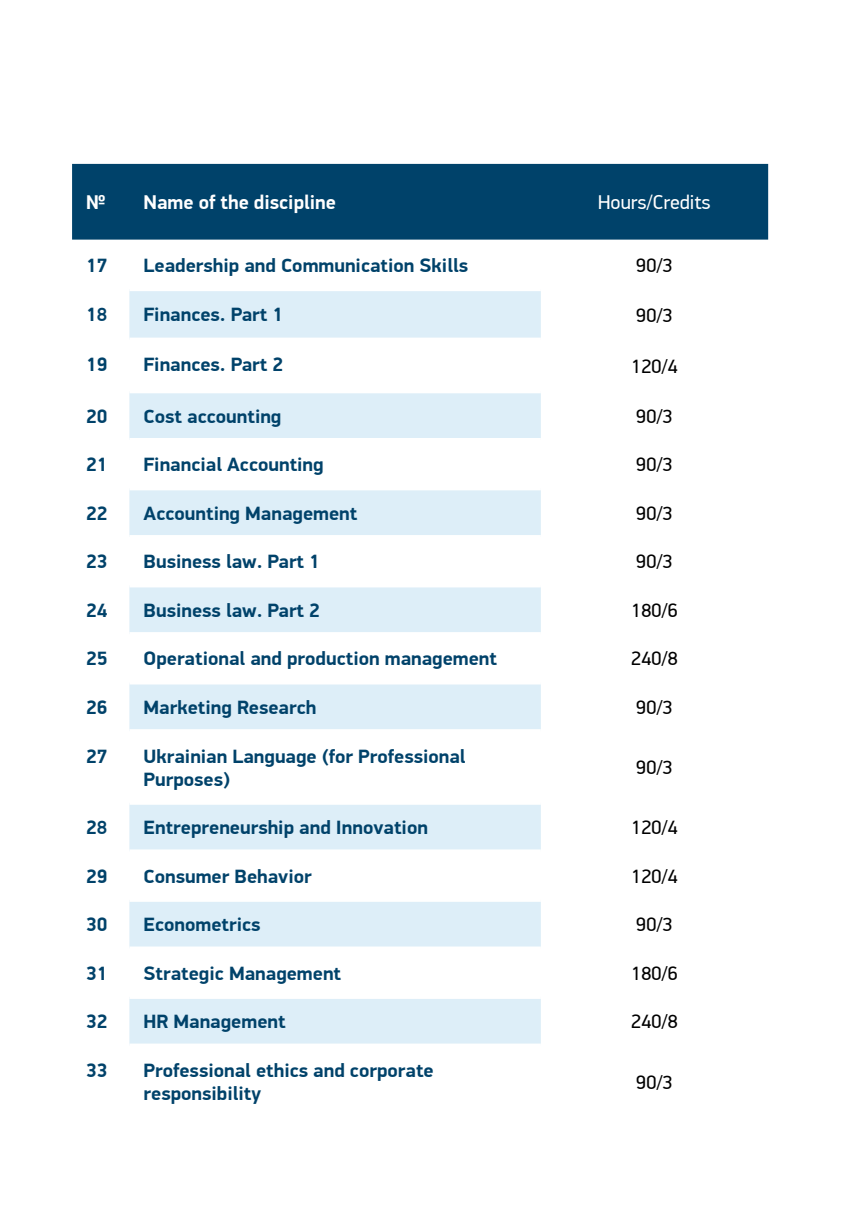
<style>
.page{position:relative;width:857px;height:1225px;background:#fff}
.page>*{position:absolute;margin:0;border:0;box-sizing:border-box;transform-origin:0 0}
.t1{font:700 20px "PF Din Display Pro";color:#fff}
.t2{font:20px "PF Din Display Pro";color:#fff}
.t3{font:700 19.4px/23.2px "PF Din Display Pro";color:#00426a}
.t4{font:19.4px "PF Din Display Pro";color:#000}
</style>
<div class="page">
<svg style="left:129px;top:291px;width:411px;height:752px;fill:#ddeef8"></svg>
<svg style="left:129px;top:337px;width:411px;height:4px"></svg>
<hr style="left:129px;top:389px;width:411px;height:4px;background:#fff">
<hr style="left:129px;top:438px;width:411px;height:4px;background:#fff">
<hr style="left:129px;top:486px;width:411px;height:4px;background:#fff">
<hr style="left:129px;top:535px;width:411px;height:4px;background:#fff">
<hr style="left:129px;top:583px;width:411px;height:4px;background:#fff">
<hr style="left:129px;top:632px;width:411px;height:4px;background:#fff">
<hr style="left:129px;top:680px;width:411px;height:4px;background:#fff">
<hr style="left:129px;top:729px;width:411px;height:4px;background:#fff">
<hr style="left:129px;top:801px;width:411px;height:3px;background:#fff">
<svg style="left:129px;top:849px;width:411px;height:4px"></svg>
<hr style="left:129px;top:898px;width:411px;height:4px;background:#fff">
<svg style="left:129px;top:946px;width:411px;height:4px"></svg>
<hr style="left:129px;top:995px;width:411px;height:4px;background:#fff">
<svg style="left:129px;top:1043px;width:411px;height:1px"></svg>
<div style="left:72px;top:164px;width:695px;height:76px;background:#00426a"></div>
<p class="t1" style="left:86px;top:190px;width:21px">№</p>
<p class="t1" style="left:143px;top:190px;width:194px">Name of the discipline</p>
<p class="t2" style="left:598px;top:191px;width:114px">Hours/Credits</p>
<p class="t3" style="left:86px;top:254px;width:23px">17</p>
<p class="t3" style="left:143px;top:254px;width:326px">Leadership and Communication Skills</p>
<p class="t4" style="left:636px;top:254px;width:38px">90/3</p>
<p class="t3" style="left:86px;top:303px;width:23px">18</p>
<p class="t3" style="left:143px;top:303px;width:141px">Finances. Part 1</p>
<p class="t4" style="left:636px;top:303px;width:38px">90/3</p>
<p class="t3" style="left:86px;top:353px;width:23px">19</p>
<p class="t3" style="left:143px;top:353px;width:141px">Finances. Part 2</p>
<p class="t4" style="left:631px;top:354px;width:48px">120/4</p>
<p class="t3" style="left:86px;top:405px;width:23px">20</p>
<p class="t3" style="left:143px;top:405px;width:139px">Cost accounting</p>
<p class="t4" style="left:636px;top:405px;width:38px">90/3</p>
<p class="t3" style="left:86px;top:454px;width:23px">21</p>
<p class="t3" style="left:143px;top:454px;width:181px">Financial Accounting</p>
<p class="t4" style="left:636px;top:453px;width:38px">90/3</p>
<p class="t3" style="left:86px;top:502px;width:23px">22</p>
<p class="t3" style="left:143px;top:502px;width:215px">Accounting Management</p>
<p class="t4" style="left:636px;top:502px;width:38px">90/3</p>
<p class="t3" style="left:86px;top:551px;width:23px">23</p>
<p class="t3" style="left:143px;top:551px;width:178px">Business law. Part 1</p>
<p class="t4" style="left:636px;top:550px;width:38px">90/3</p>
<p class="t3" style="left:86px;top:599px;width:23px">24</p>
<p class="t3" style="left:143px;top:599px;width:178px">Business law. Part 2</p>
<p class="t4" style="left:631px;top:599px;width:48px">180/6</p>
<p class="t3" style="left:86px;top:648px;width:23px">25</p>
<p class="t3" style="left:143px;top:648px;width:355px">Operational and production management</p>
<p class="t4" style="left:631px;top:647px;width:48px">240/8</p>
<p class="t3" style="left:86px;top:696px;width:23px">26</p>
<p class="t3" style="left:143px;top:696px;width:174px">Marketing Research</p>
<p class="t4" style="left:636px;top:696px;width:38px">90/3</p>
<p class="t3" style="left:86px;top:745px;width:23px">27</p>
<p class="t3" style="left:143px;top:745px;width:323px">Ukrainian Language (for Professional<br>Purposes)</p>
<p class="t4" style="left:636px;top:756px;width:38px">90/3</p>
<p class="t3" style="left:86px;top:816px;width:23px">28</p>
<p class="t3" style="left:143px;top:816px;width:286px">Entrepreneurship and Innovation</p>
<p class="t4" style="left:631px;top:816px;width:48px">120/4</p>
<p class="t3" style="left:86px;top:865px;width:23px">29</p>
<p class="t3" style="left:143px;top:865px;width:169px">Consumer Behavior</p>
<p class="t4" style="left:631px;top:864px;width:48px">120/4</p>
<p class="t3" style="left:86px;top:913px;width:23px">30</p>
<p class="t3" style="left:143px;top:913px;width:118px">Econometrics</p>
<p class="t4" style="left:636px;top:913px;width:38px">90/3</p>
<p class="t3" style="left:86px;top:962px;width:23px">31</p>
<p class="t3" style="left:143px;top:962px;width:199px">Strategic Management</p>
<p class="t4" style="left:631px;top:961px;width:48px">180/6</p>
<p class="t3" style="left:86px;top:1010px;width:23px">32</p>
<p class="t3" style="left:143px;top:1010px;width:143px">HR Management</p>
<p class="t4" style="left:631px;top:1010px;width:48px">240/8</p>
<p class="t3" style="left:86px;top:1059px;width:23px">33</p>
<p class="t3" style="left:143px;top:1059px;width:291px">Professional ethics and corporate responsibility</p>
<p class="t4" style="left:636px;top:1070px;width:38px">90/3</p>
</div>
